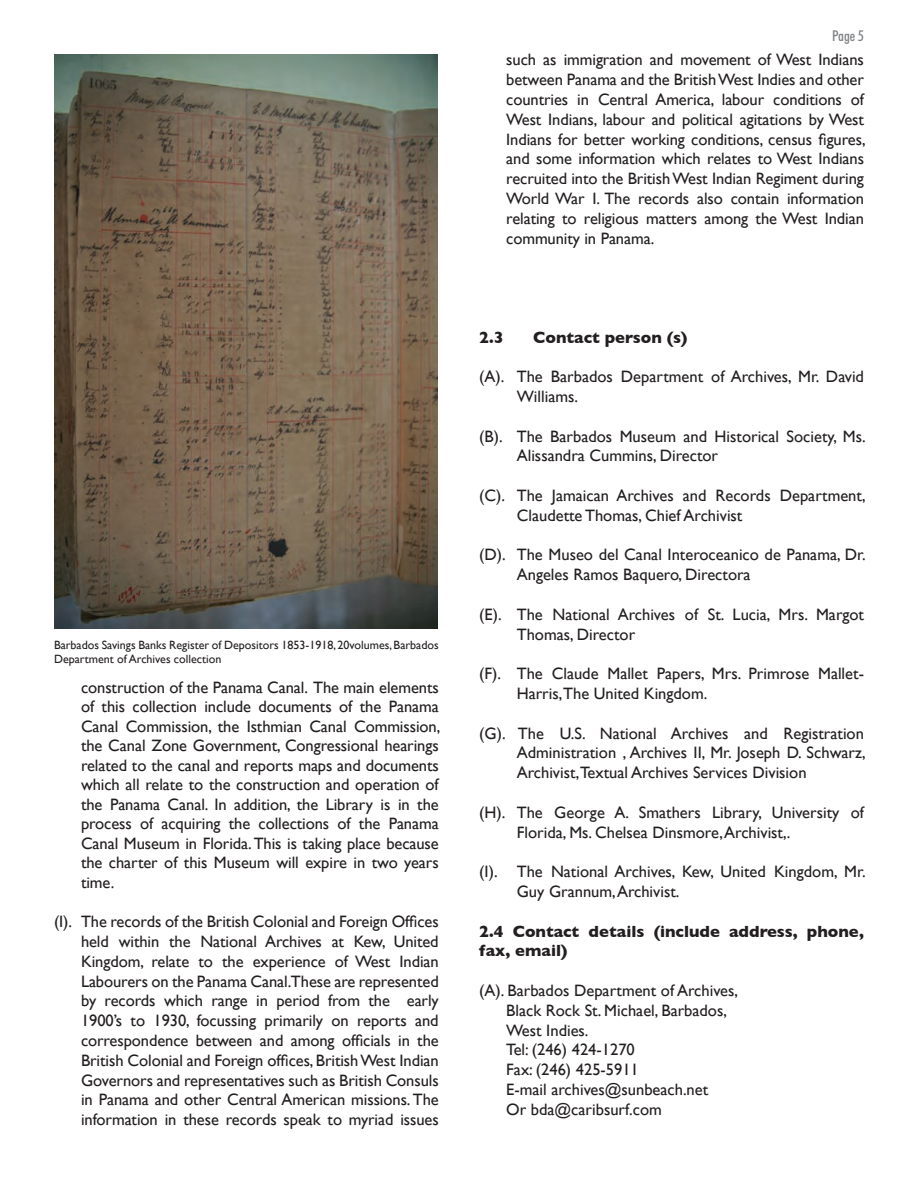
<style>
.page{position:relative;width:918px;height:1188px;background:#fff}
.page>*{position:absolute;margin:0;border:0;box-sizing:border-box;transform-origin:0 0}
.t1{font:16.5px/19.8px "Gill Sans";color:#231f20}
.t2{font:700 16.5px/19.8px "Gill Sans";color:#231f20}
.t3{font:500 condensed 15px "Futura BT";color:#808285}
.t4{font:12px/14.4px "Gill Sans";color:#231f20}
</style>
<div class="page">
<img style="left:54px;top:54px;width:383px;height:575px">
<p class="t4" style="left:54px;top:638px;width:386px">Barbados Savings Banks Register of Depositors 1853-1918, 20volumes, Barbados<br>Department of Archives collection</p>
<p class="t1" style="left:81px;top:677px;width:361px;text-align:justify">construction of the Panama Canal. The main elements of this collection include documents of the Panama Canal Commission, the Isthmian Canal Commission, the Canal Zone Government, Congressional hearings related to the canal and reports maps and documents which all relate to the construction and operation of the Panama Canal. In addition, the Library is in the process of acquiring the collections of the Panama Canal Museum in Florida. This is taking place because the charter of this Museum will expire in two years time.</p>
<p class="t1" style="left:81px;top:912px;width:359px;text-align:justify;text-indent:-27px">(I). The records of the British Colonial and Foreign Offices held within the National Archives at Kew, United Kingdom, relate to the experience of West Indian Labourers on the Panama Canal.These are represented by records which range in period from the early 1900’s to 1930, focussing primarily on reports and correspondence between and among officials in the British Colonial and Foreign offices, British West Indian Governors and representatives such as British Consuls in Panama and other Central American missions. The information in these records speak to myriad issues</p>
<p class="t3" style="left:832px;top:26px;width:33px">Page 5</p>
<p class="t1" style="left:506px;top:50px;width:361px;text-align:justify">such as immigration and movement of West Indians between Panama and the British West Indies and other countries in Central America, labour conditions of West Indians, labour and political agitations by West Indians for better working conditions, census figures, and some information which relates to West Indians recruited into the British West Indian Regiment during World War I. The records also contain information relating to religious matters among the West Indian community in Panama.</p>
<p class="t2" style="left:479px;top:327px;width:26px">2.3</p>
<p class="t2" style="left:533px;top:327px;width:156px">Contact person (s)</p>
<p class="t1" style="left:517px;top:367px;width:349px;text-indent:-38px">(A). The Barbados Department of Archives, Mr. David<br>Williams.</p>
<p class="t1" style="left:517px;top:426px;width:350px;text-indent:-38px">(B). The Barbados Museum and Historical Society, Ms.<br>Alissandra Cummins, Director</p>
<p class="t1" style="left:517px;top:485px;width:350px;text-indent:-38px">(C). The Jamaican Archives and Records Department,<br>Claudette Thomas, Chief Archivist</p>
<p class="t1" style="left:517px;top:545px;width:350px;text-indent:-38px">(D). The Museo del Canal Interoceanico de Panama, Dr.<br>Angeles Ramos Baquero, Directora</p>
<p class="t1" style="left:517px;top:604px;width:349px;text-indent:-38px">(E). The National Archives of St. Lucia, Mrs. Margot<br>Thomas, Director</p>
<p class="t1" style="left:517px;top:664px;width:349px;text-indent:-38px">(F). The Claude Mallet Papers, Mrs. Primrose Mallet-<br>Harris,The United Kingdom.</p>
<p class="t1" style="left:517px;top:723px;width:350px;text-align:justify;text-indent:-38px">(G). The U.S. National Archives and Registration Administration , Archives II, Mr. Joseph D. Schwarz, Archivist,Textual Archives Services Division</p>
<p class="t1" style="left:517px;top:802px;width:349px;text-indent:-38px">(H). The George A. Smathers Library, University of<br>Florida, Ms. Chelsea Dinsmore, Archivist,.</p>
<p class="t1" style="left:517px;top:862px;width:350px;text-indent:-38px">(I). The National Archives, Kew, United Kingdom, Mr.<br>Guy Grannum, Archivist.</p>
<p class="t2" style="left:479px;top:921px;width:386px">2.4 Contact details (include address, phone, fax, email)</p>
<p class="t1" style="left:506px;top:980px;width:233px;text-indent:-27px">(A). Barbados Department of Archives,<br>Black Rock St. Michael, Barbados,<br>West Indies.<br>Tel: (246) 424-1270<br>Fax: (246) 425-5911<br>E-mail archives@sunbeach.net<br>Or bda@caribsurf.com</p>
</div>
